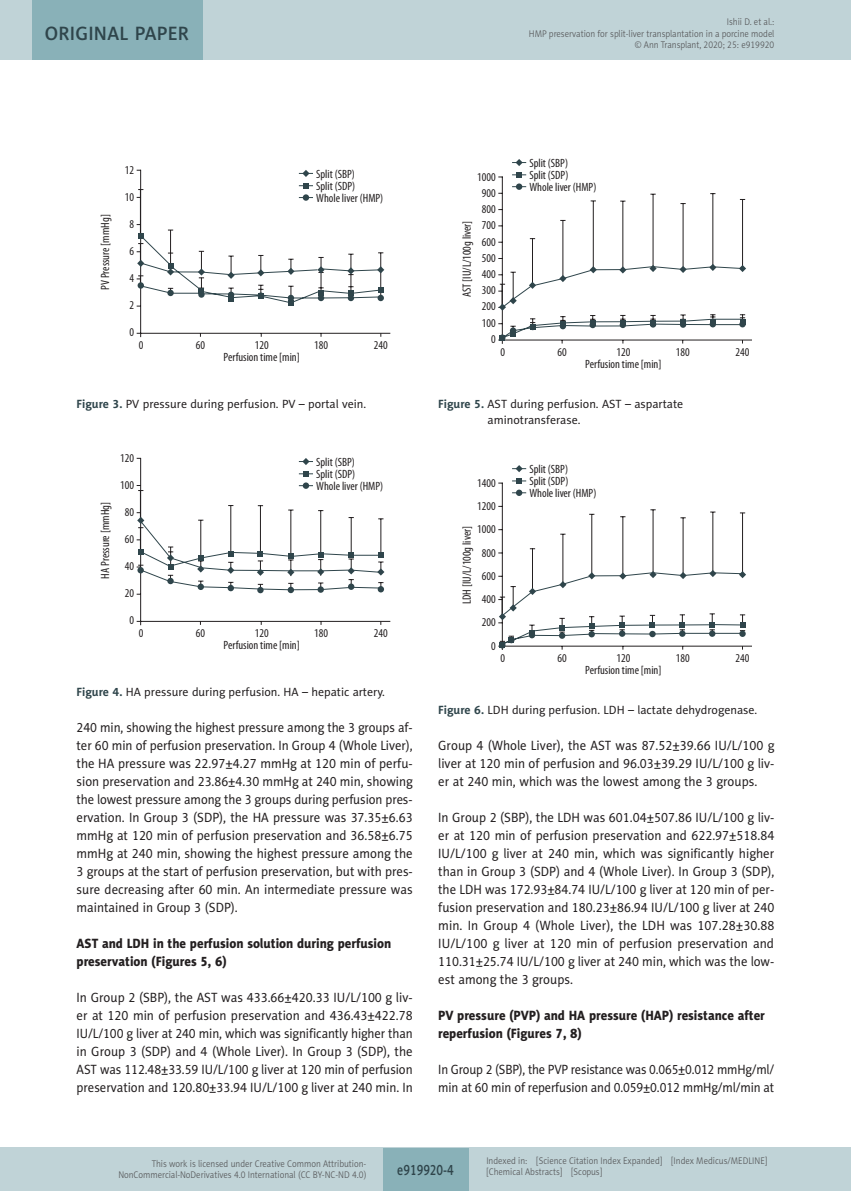
<style>
.page{position:relative;width:851px;height:1191px;background:#fff}
.page>*{position:absolute;margin:0;border:0;box-sizing:border-box;transform-origin:0 0}
.t1{font:19.5px "Naomi Sans EFN Medium";letter-spacing:.015em;color:#2f454b}
.t2{font:15px "Naomi Sans EFN Medium";color:#2f454b;scale:.8 1}
.AT_Body{font:13.5px/18px "Naomi Sans EFN";color:#231f20;text-align:justify;scale:.95 1}
.AT_Body-2{font:13.5px/18px "Naomi Sans EFN";color:#231f20;text-align:justify;scale:.94 1}
.AT_Headline_2{font:13.5px/18px "Naomi Sans EFN Heavy";color:#231f20;scale:.95 1}
.AT_Body-3{font:13.5px/18px "Naomi Sans EFN";color:#231f20;scale:.92 1}
.t3{font:condensed 12px/16.2px "Myriad Pro";color:#231f20;text-align:center}
.AT_Rycina_tytul{font:12px/15.8px "Naomi Sans EFN";color:#231f20}
.t4{font:9.75px/11.2px "Naomi Sans EFN Light";color:#57585a;text-align:right;scale:.9 1}
.s1{font-weight:700;color:#2f454b}
</style>
<div class="page">
<hr style="left:137px;top:333px;width:253px;height:1px;background:#231f20">
<hr style="left:140px;top:170px;width:1px;height:167px;background:#231f20">
<div style="left:303px;top:194px;width:6px;height:7px;background:#2f454b;border-radius:50%"></div>
<svg style="left:299px;top:170px;width:14px;height:7px"></svg>
<svg style="left:299px;top:183px;width:14px;height:5px"></svg>
<svg style="left:137px;top:224px;width:247px;height:83px"></svg>
<hr style="left:498px;top:340px;width:253px;height:1px;background:#231f20">
<hr style="left:502px;top:177px;width:1px;height:167px;background:#231f20">
<hr style="left:742px;top:199px;width:1px;height:68px;background:#231f20">
<div style="left:516px;top:183px;width:6px;height:7px;background:#2f454b;border-radius:50%"></div>
<svg style="left:512px;top:159px;width:14px;height:7px"></svg>
<svg style="left:512px;top:172px;width:14px;height:5px"></svg>
<hr style="left:712px;top:194px;width:1px;height:73px;background:#231f20">
<hr style="left:682px;top:203px;width:1px;height:64px;background:#231f20">
<hr style="left:652px;top:194px;width:1px;height:73px;background:#231f20">
<hr style="left:622px;top:201px;width:1px;height:69px;background:#231f20">
<hr style="left:592px;top:201px;width:1px;height:69px;background:#231f20">
<hr style="left:562px;top:220px;width:1px;height:59px;background:#231f20">
<hr style="left:532px;top:239px;width:1px;height:47px;background:#231f20">
<svg style="left:498px;top:258px;width:248px;height:85px"></svg>
<hr style="left:498px;top:646px;width:253px;height:1px;background:#231f20">
<hr style="left:502px;top:483px;width:1px;height:167px;background:#231f20">
<hr style="left:742px;top:513px;width:1px;height:60px;background:#231f20">
<div style="left:516px;top:489px;width:6px;height:7px;background:#2f454b;border-radius:50%"></div>
<svg style="left:512px;top:465px;width:14px;height:7px"></svg>
<svg style="left:512px;top:478px;width:14px;height:5px"></svg>
<hr style="left:712px;top:512px;width:1px;height:61px;background:#231f20">
<hr style="left:682px;top:518px;width:1px;height:55px;background:#231f20">
<hr style="left:652px;top:510px;width:1px;height:63px;background:#231f20">
<hr style="left:622px;top:517px;width:1px;height:59px;background:#231f20">
<hr style="left:591px;top:514px;width:1px;height:62px;background:#231f20">
<hr style="left:562px;top:534px;width:1px;height:51px;background:#231f20">
<hr style="left:532px;top:549px;width:1px;height:43px;background:#231f20">
<svg style="left:498px;top:570px;width:248px;height:79px"></svg>
<hr style="left:137px;top:621px;width:253px;height:1px;background:#231f20">
<hr style="left:140px;top:458px;width:1px;height:167px;background:#231f20">
<svg style="left:137px;top:485px;width:6px;height:6px"></svg>
<hr style="left:140px;top:490px;width:1px;height:31px;background:#231f20">
<div style="left:303px;top:482px;width:6px;height:7px;background:#2f454b;border-radius:50%"></div>
<svg style="left:299px;top:458px;width:14px;height:7px"></svg>
<svg style="left:299px;top:471px;width:14px;height:5px"></svg>
<svg style="left:137px;top:505px;width:247px;height:90px"></svg>
<div style="left:0;top:1148px;width:850px;height:43px;background:#c0d3d7"></div>
<div style="left:383px;top:1147px;width:85px;height:43px;background:#89b1b8"></div>
<div style="left:0;top:0;width:850px;height:60px;background:#c0d3d7"></div>
<hr style="left:850px;top:0;width:1px;height:60px;background:#c0d3d7">
<div style="left:32px;top:0;width:170px;height:60px;background:#89b1b8"></div>
<h1 class="t1" style="left:45px;top:22px;width:146px">ORIGINAL PAPER</h1>
<p class="t4" style="left:529px;top:16px;width:274px">Ishii D. et al.:<br>HMP preservation for split-liver transplantation in a porcine model © Ann Transplant, 2020; 25: e919920</p>
<p class="t3" style="left:97px;top:290px;width:77px;rotate:-90deg">PV Pressure [mmHg]</p>
<p class="t3" style="left:125px;top:162px;width:11px">12</p>
<p class="t3" style="left:125px;top:189px;width:11px">10</p>
<p class="t3" style="left:129px;top:216px;width:6px">8</p>
<p class="t3" style="left:129px;top:243px;width:6px">6</p>
<p class="t3" style="left:129px;top:270px;width:6px">4</p>
<p class="t3" style="left:129px;top:297px;width:6px">2</p>
<p class="t3" style="left:129px;top:324px;width:6px">0</p>
<p class="t3" style="left:316px;top:168px;width:69px;line-height:12px;text-align:left">Split (SBP)<br>Split (SDP)<br>Whole liver (HMP)</p>
<p class="t3" style="left:139px;top:337px;width:6px">0</p>
<p class="t3" style="left:196px;top:337px;width:11px">60</p>
<p class="t3" style="left:223px;top:339px;width:78px;line-height:11.7px">120<br>Perfusion time [min]</p>
<p class="t3" style="left:314px;top:337px;width:15px">180</p>
<p class="t3" style="left:374px;top:337px;width:15px">240</p>
<p class="AT_Rycina_tytul" style="left:77px;top:396px;width:291px"><span class="s1">Figure 3.</span> PV pressure during perfusion. PV – portal vein.</p>
<p class="t3" style="left:97px;top:578px;width:78px;rotate:-90deg">HA Pressure [mmHg]</p>
<p class="t3" style="left:120px;top:450px;width:15px">120</p>
<p class="t3" style="left:120px;top:477px;width:15px">100</p>
<p class="t3" style="left:125px;top:504px;width:11px">80</p>
<p class="t3" style="left:125px;top:531px;width:11px">60</p>
<p class="t3" style="left:125px;top:558px;width:11px">40</p>
<p class="t3" style="left:125px;top:585px;width:11px">20</p>
<p class="t3" style="left:129px;top:612px;width:6px">0</p>
<p class="t3" style="left:316px;top:456px;width:69px;line-height:12px;text-align:left">Split (SBP)<br>Split (SDP)<br>Whole liver (HMP)</p>
<p class="t3" style="left:139px;top:625px;width:6px">0</p>
<p class="t3" style="left:196px;top:625px;width:11px">60</p>
<p class="t3" style="left:223px;top:627px;width:78px;line-height:11.7px">120<br>Perfusion time [min]</p>
<p class="t3" style="left:314px;top:625px;width:15px">180</p>
<p class="t3" style="left:374px;top:625px;width:15px">240</p>
<p class="AT_Rycina_tytul" style="left:77px;top:684px;width:310px"><span class="s1">Figure 4.</span> HA pressure during perfusion. HA – hepatic artery.</p>
<p class="AT_Body-2" style="left:77px;top:718px;width:359px">240 min, showing the highest pressure among the 3 groups af&shy;ter 60 min of perfusion preservation. In Group 4 (Whole Liver), the HA pressure was 22.97±4.27 mmHg at 120 min of perfu&shy;sion preservation and 23.86±4.30 mmHg at 240 min, showing the lowest pressure among the 3 groups during perfusion pres&shy;ervation. In Group 3 (SDP), the HA pressure was 37.35±6.63 mmHg at 120 min of perfusion preservation and 36.58±6.75 mmHg at 240 min, showing the highest pressure among the 3 groups at the start of perfusion preservation, but with pres&shy;sure decreasing after 60 min. An intermediate pressure was maintained in Group 3 (SDP).</p>
<p class="AT_Headline_2" style="left:77px;top:934px;width:333px">AST and LDH in the perfusion solution during perfusion preservation (Figures 5, 6)</p>
<p class="AT_Body" style="left:77px;top:988px;width:355px">In Group 2 (SBP), the AST was 433.66±420.33 IU/L/100 g liv&shy;er at 120 min of perfusion preservation and 436.43±422.78<br>IU/L/100 g liver at 240 min, which was significantly higher than in Group 3 (SDP) and 4 (Whole Liver). In Group 3 (SDP), the AST was 112.48±33.59 IU/L/100 g liver at 120 min of perfusion preservation and 120.80±33.94 IU/L/100 g liver at 240 min. In</p>
<p class="t3" style="left:477px;top:168px;width:20px;text-align:right">1000<br>900<br>800<br>700<br>600<br>500<br>400<br>300<br>200<br>100<br>0</p>
<p class="t3" style="left:458px;top:297px;width:78px;rotate:-90deg">AST [IU/L/100g liver]</p>
<p class="t3" style="left:529px;top:157px;width:69px;line-height:12px;text-align:left">Split (SBP)<br>Split (SDP)<br>Whole liver (HMP)</p>
<p class="t3" style="left:500px;top:344px;width:6px">0</p>
<p class="t3" style="left:557px;top:344px;width:11px">60</p>
<p class="t3" style="left:585px;top:346px;width:78px;line-height:11.7px">120<br>Perfusion time [min]</p>
<p class="t3" style="left:675px;top:344px;width:15px">180</p>
<p class="t3" style="left:735px;top:344px;width:15px">240</p>
<p class="AT_Rycina_tytul" style="left:487px;top:396px;width:197px;text-indent:-49px"><span class="s1">Figure 5.</span> AST during perfusion. AST – aspartate aminotransferase.</p>
<p class="t3" style="left:477px;top:471px;width:20px;line-height:23.2px;text-align:right">1400<br>1200<br>1000<br>800<br>600<br>400<br>200<br>0</p>
<p class="t3" style="left:458px;top:604px;width:80px;rotate:-90deg">LDH [IU/L/100g liver]</p>
<p class="t3" style="left:529px;top:463px;width:69px;line-height:12px;text-align:left">Split (SBP)<br>Split (SDP)<br>Whole liver (HMP)</p>
<p class="t3" style="left:500px;top:650px;width:6px">0</p>
<p class="t3" style="left:557px;top:650px;width:11px">60</p>
<p class="t3" style="left:585px;top:652px;width:78px;line-height:11.7px">120<br>Perfusion time [min]</p>
<p class="t3" style="left:675px;top:650px;width:15px">180</p>
<p class="t3" style="left:735px;top:650px;width:15px">240</p>
<p class="AT_Rycina_tytul" style="left:438px;top:702px;width:320px"><span class="s1">Figure 6.</span> LDH during perfusion. LDH – lactate dehydrogenase.</p>
<p class="AT_Body" style="left:438px;top:736px;width:355px">Group 4 (Whole Liver), the AST was 87.52±39.66 IU/L/100 g liver at 120 min of perfusion and 96.03±39.29 IU/L/100 g liv&shy;er at 240 min, which was the lowest among the 3 groups.</p>
<p class="AT_Body" style="left:438px;top:808px;width:355px">In Group 2 (SBP), the LDH was 601.04±507.86 IU/L/100 g liv&shy;er at 120 min of perfusion preservation and 622.97±518.84<br>IU/L/100 g liver at 240 min, which was significantly higher than in Group 3 (SDP) and 4 (Whole Liver). In Group 3 (SDP), the LDH was 172.93±84.74 IU/L/100 g liver at 120 min of per&shy;fusion preservation and 180.23±86.94 IU/L/100 g liver at 240 min. In Group 4 (Whole Liver), the LDH was 107.28±30.88<br>IU/L/100 g liver at 120 min of perfusion preservation and 110.31±25.74 IU/L/100 g liver at 240 min, which was the low&shy;est among the 3 groups.</p>
<p class="AT_Headline_2" style="left:438px;top:1006px;width:345px">PV pressure (PVP) and HA pressure (HAP) resistance after reperfusion (Figures 7, 8)</p>
<p class="AT_Body-3" style="left:438px;top:1060px;width:366px">In Group 2 (SBP), the PVP resistance was 0.065±0.012 mmHg/ml/ min at 60 min of reperfusion and 0.059±0.012 mmHg/ml/min at</p>
<p class="t4" style="left:118px;top:1158px;width:277px">This work is licensed under Creative Common Attribution-<br>NonCommercial-NoDerivatives 4.0 International (CC BY-NC-ND 4.0)</p>
<p class="t2" style="left:397px;top:1160px;width:72px">e919920-4</p>
<p class="t4" style="left:486px;top:1155px;width:313px;text-align:left">Indexed in: [Science Citation Index Expanded] [Index Medicus/MEDLINE] [Chemical Abstracts] [Scopus]</p>
</div>
